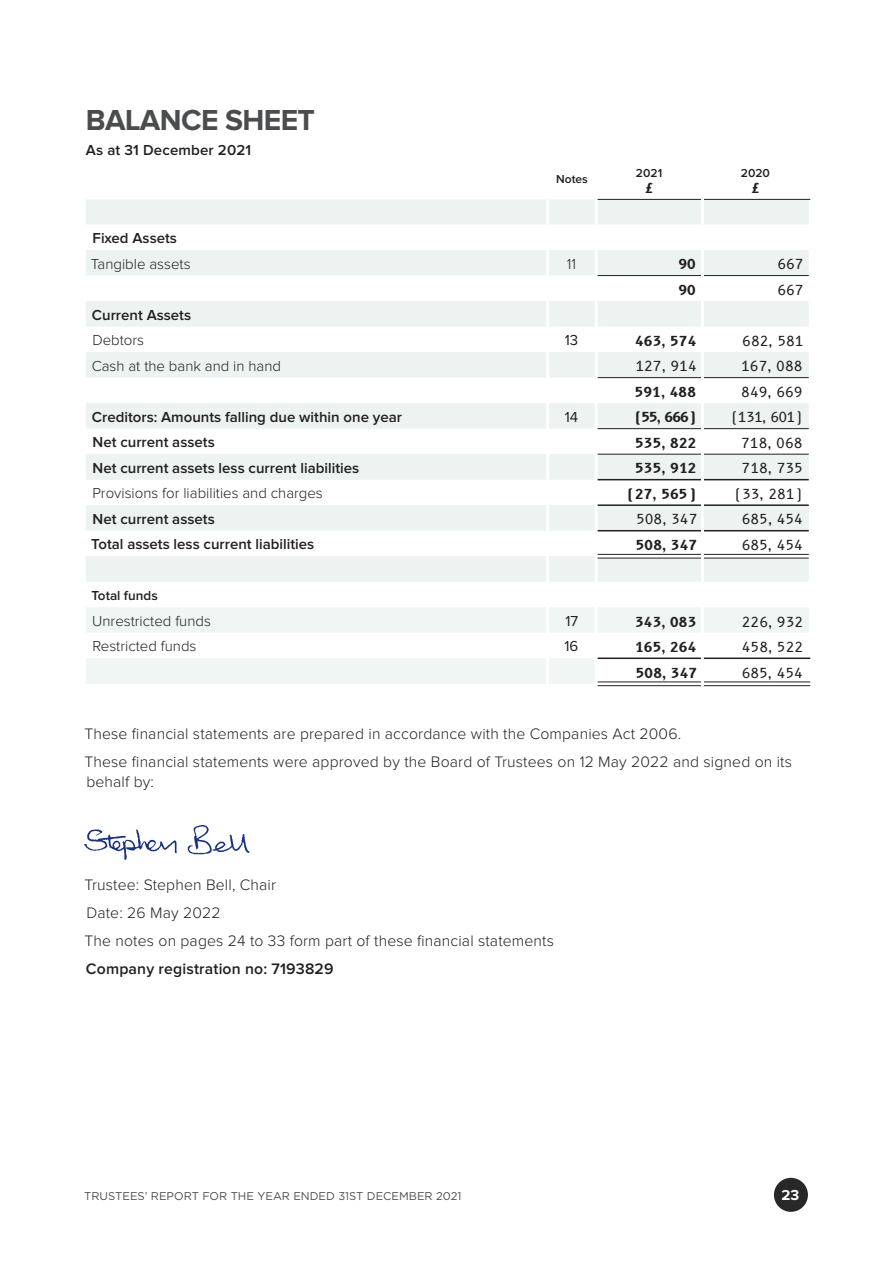
<style>
.page{position:relative;width:893px;height:1263px;background:#fff}
.page>*{position:absolute;margin:0;border:0;box-sizing:border-box;transform-origin:0 0}
.t1{font:700 30px "Proxima Nova";letter-spacing:-.02em;color:#4b4c4d}
.t2{font:300 15.75px/28px "Proxima Nova";letter-spacing:.01em;color:#231f20}
.t3{font:600 15.75px "Proxima Nova";letter-spacing:.01em;color:#231f20}
.t4{font:600 15px "Proxima Nova";color:#231f20}
.t5{font:300 15px "Proxima Nova";color:#231f20}
.t6{font:15px "Proxima Nova";color:#231f20}
.t7{font:700 15px "Proxima Nova";color:#fff}
.t8{font:13.5px "B612 Mono";color:#231f20}
.t9{font:700 13.5px "B612 Mono";color:#231f20}
.t10{font:600 13.5px "Proxima Nova";color:#231f20}
.t11{font:600 12px "Proxima Nova";color:#231f20}
.t12{font:11.25px "Gotham";color:#4b4c4d}
</style>
<div class="page">
<svg style="left:86px;top:199px;width:723px;height:383px;fill:#ecf3f1"></svg>
<svg style="left:86px;top:607px;width:723px;height:77px;fill:#f0f6f4"></svg>
<svg style="left:598px;top:555px;width:103px;height:3px"></svg>
<svg style="left:704px;top:555px;width:105px;height:3px"></svg>
<svg style="left:598px;top:682px;width:103px;height:2px"></svg>
<svg style="left:704px;top:682px;width:106px;height:2px"></svg>
<hr style="left:546px;top:199px;width:3px;height:26px;background:#fff">
<hr style="left:595px;top:199px;width:3px;height:26px;background:#fff">
<hr style="left:546px;top:225px;width:3px;height:25px;background:#fff">
<hr style="left:595px;top:225px;width:3px;height:25px;background:#fff">
<hr style="left:546px;top:250px;width:3px;height:26px;background:#fff">
<hr style="left:595px;top:250px;width:3px;height:26px;background:#fff">
<hr style="left:546px;top:276px;width:3px;height:25px;background:#fff">
<hr style="left:595px;top:276px;width:3px;height:25px;background:#fff">
<hr style="left:546px;top:301px;width:3px;height:26px;background:#fff">
<hr style="left:595px;top:301px;width:3px;height:26px;background:#fff">
<hr style="left:546px;top:327px;width:3px;height:25px;background:#fff">
<hr style="left:595px;top:327px;width:3px;height:25px;background:#fff">
<hr style="left:546px;top:352px;width:3px;height:26px;background:#fff">
<hr style="left:595px;top:352px;width:3px;height:26px;background:#fff">
<hr style="left:546px;top:378px;width:3px;height:25px;background:#fff">
<hr style="left:595px;top:378px;width:3px;height:25px;background:#fff">
<hr style="left:546px;top:403px;width:3px;height:26px;background:#fff">
<hr style="left:595px;top:403px;width:3px;height:26px;background:#fff">
<hr style="left:546px;top:429px;width:3px;height:25px;background:#fff">
<hr style="left:595px;top:429px;width:3px;height:25px;background:#fff">
<hr style="left:546px;top:454px;width:3px;height:26px;background:#fff">
<hr style="left:595px;top:454px;width:3px;height:26px;background:#fff">
<hr style="left:546px;top:480px;width:3px;height:25px;background:#fff">
<hr style="left:595px;top:480px;width:3px;height:25px;background:#fff">
<hr style="left:546px;top:505px;width:3px;height:26px;background:#fff">
<hr style="left:595px;top:505px;width:3px;height:26px;background:#fff">
<hr style="left:546px;top:531px;width:3px;height:25px;background:#fff">
<hr style="left:595px;top:531px;width:3px;height:25px;background:#fff">
<hr style="left:546px;top:556px;width:3px;height:26px;background:#fff">
<hr style="left:595px;top:556px;width:3px;height:26px;background:#fff">
<hr style="left:546px;top:607px;width:3px;height:26px;background:#fff">
<hr style="left:595px;top:607px;width:3px;height:26px;background:#fff">
<hr style="left:546px;top:633px;width:3px;height:25px;background:#fff">
<hr style="left:595px;top:633px;width:3px;height:25px;background:#fff">
<hr style="left:546px;top:658px;width:3px;height:26px;background:#fff">
<hr style="left:598px;top:504px;width:103px;height:2px;background:#231f20">
<hr style="left:704px;top:504px;width:105px;height:2px;background:#231f20">
<hr style="left:598px;top:530px;width:103px;height:1px;background:#231f20">
<hr style="left:704px;top:530px;width:105px;height:1px;background:#231f20">
<hr style="left:598px;top:479px;width:103px;height:1px;background:#231f20">
<hr style="left:704px;top:479px;width:105px;height:1px;background:#231f20">
<hr style="left:598px;top:199px;width:103px;height:1px;background:#231f20">
<hr style="left:704px;top:199px;width:106px;height:1px;background:#231f20">
<hr style="left:598px;top:275px;width:103px;height:1px;background:#231f20">
<hr style="left:704px;top:275px;width:105px;height:1px;background:#231f20">
<hr style="left:598px;top:377px;width:103px;height:1px;background:#231f20">
<hr style="left:704px;top:377px;width:105px;height:1px;background:#231f20">
<hr style="left:598px;top:428px;width:103px;height:1px;background:#231f20">
<hr style="left:704px;top:428px;width:105px;height:1px;background:#231f20">
<hr style="left:598px;top:454px;width:103px;height:1px;background:#231f20">
<hr style="left:704px;top:454px;width:105px;height:1px;background:#231f20">
<hr style="left:598px;top:554px;width:103px;height:1px;background:#231f20">
<hr style="left:598px;top:558px;width:103px;height:1px;background:#231f20">
<hr style="left:704px;top:554px;width:105px;height:1px;background:#231f20">
<hr style="left:704px;top:558px;width:105px;height:1px;background:#231f20">
<hr style="left:701px;top:199px;width:3px;height:26px;background:#fff">
<hr style="left:701px;top:225px;width:3px;height:25px;background:#fff">
<hr style="left:701px;top:250px;width:3px;height:26px;background:#fff">
<hr style="left:701px;top:276px;width:3px;height:25px;background:#fff">
<hr style="left:701px;top:301px;width:3px;height:26px;background:#fff">
<hr style="left:701px;top:327px;width:3px;height:25px;background:#fff">
<hr style="left:701px;top:352px;width:3px;height:26px;background:#fff">
<hr style="left:701px;top:378px;width:3px;height:25px;background:#fff">
<hr style="left:701px;top:403px;width:3px;height:26px;background:#fff">
<hr style="left:701px;top:429px;width:3px;height:25px;background:#fff">
<hr style="left:701px;top:454px;width:3px;height:26px;background:#fff">
<hr style="left:701px;top:480px;width:3px;height:25px;background:#fff">
<hr style="left:701px;top:505px;width:3px;height:26px;background:#fff">
<hr style="left:701px;top:531px;width:3px;height:25px;background:#fff">
<hr style="left:701px;top:556px;width:3px;height:26px;background:#fff">
<hr style="left:595px;top:658px;width:3px;height:26px;background:#fff">
<hr style="left:598px;top:657px;width:103px;height:2px;background:#231f20">
<hr style="left:704px;top:657px;width:106px;height:2px;background:#231f20">
<hr style="left:807px;top:659px;width:3px;height:22px;background:#fff">
<hr style="left:598px;top:681px;width:103px;height:1px;background:#231f20">
<hr style="left:598px;top:685px;width:103px;height:1px;background:#231f20">
<hr style="left:704px;top:681px;width:106px;height:1px;background:#231f20">
<hr style="left:704px;top:685px;width:106px;height:1px;background:#231f20">
<hr style="left:701px;top:607px;width:3px;height:26px;background:#fff">
<hr style="left:701px;top:633px;width:3px;height:25px;background:#fff">
<hr style="left:701px;top:658px;width:3px;height:26px;background:#fff">
<svg style="left:84px;top:825px;width:166px;height:35px"></svg>
<div style="left:774px;top:1178px;width:34px;height:34px;background:#282828;border-radius:50%"></div>
<h1 class="t1" style="left:86px;top:106px;width:231px">BALANCE SHEET</h1>
<p class="t4" style="left:86px;top:143px;width:167px">As at 31 December 2021</p>
<p class="t11" style="left:556px;top:173px;width:33px">Notes</p>
<p class="t11" style="left:636px;top:168px;width:28px">2021</p>
<p class="t9" style="left:645px;top:180px;width:10px">£</p>
<p class="t11" style="left:741px;top:168px;width:31px">2020</p>
<p class="t9" style="left:751px;top:180px;width:10px">£</p>
<p class="t4" style="left:93px;top:231px;width:86px">Fixed Assets</p>
<p class="t5" style="left:91px;top:257px;width:101px">Tangible assets</p>
<p class="t5" style="left:567px;top:257px;width:11px">11</p>
<p class="t9" style="left:678px;top:256px;width:19px">90</p>
<p class="t8" style="left:777px;top:256px;width:28px">667</p>
<p class="t9" style="left:678px;top:282px;width:19px">90</p>
<p class="t8" style="left:777px;top:282px;width:28px">667</p>
<p class="t4" style="left:92px;top:308px;width:101px">Current Assets</p>
<p class="t5" style="left:92px;top:333px;width:53px">Debtors</p>
<p class="t6" style="left:565px;top:333px;width:15px">13</p>
<p class="t9" style="left:635px;top:333px;width:63px">463,574</p>
<p class="t8" style="left:742px;top:333px;width:63px">682,581</p>
<p class="t5" style="left:92px;top:359px;width:191px">Cash at the bank and in hand</p>
<p class="t8" style="left:635px;top:358px;width:63px">127,914</p>
<p class="t8" style="left:741px;top:358px;width:63px">167,088</p>
<p class="t9" style="left:635px;top:384px;width:63px">591,488</p>
<p class="t8" style="left:741px;top:384px;width:63px">849,669</p>
<p class="t4" style="left:92px;top:410px;width:312px">Creditors: Amounts falling due within one year</p>
<p class="t6" style="left:565px;top:410px;width:15px">14</p>
<p class="t9" style="left:634px;top:409px;width:64px">(55,666)</p>
<p class="t8" style="left:730px;top:409px;width:75px">(131,601)</p>
<p class="t4" style="left:93px;top:435px;width:124px">Net current assets</p>
<p class="t9" style="left:635px;top:435px;width:63px">535,822</p>
<p class="t8" style="left:741px;top:435px;width:63px">718,068</p>
<p class="t4" style="left:93px;top:461px;width:268px">Net current assets less current liabilities</p>
<p class="t9" style="left:635px;top:460px;width:63px">535,912</p>
<p class="t8" style="left:742px;top:460px;width:63px">718,735</p>
<p class="t5" style="left:92px;top:486px;width:232px">Provisions for liabilities and charges</p>
<p class="t9" style="left:626px;top:486px;width:72px">(27,565)</p>
<p class="t8" style="left:733px;top:486px;width:72px">(33,281)</p>
<p class="t4" style="left:93px;top:512px;width:124px">Net current assets</p>
<p class="t8" style="left:636px;top:511px;width:63px">508,347</p>
<p class="t8" style="left:742px;top:511px;width:63px">685,454</p>
<p class="t4" style="left:91px;top:537px;width:224px">Total assets less current liabilities</p>
<p class="t9" style="left:636px;top:537px;width:63px">508,347</p>
<p class="t8" style="left:742px;top:537px;width:63px">685,454</p>
<p class="t10" style="left:92px;top:589px;width:68px">Total funds</p>
<p class="t5" style="left:92px;top:614px;width:120px">Unrestricted funds</p>
<p class="t6" style="left:565px;top:614px;width:14px">17</p>
<p class="t9" style="left:635px;top:613px;width:63px">343,083</p>
<p class="t8" style="left:742px;top:613px;width:63px">226,932</p>
<p class="t5" style="left:92px;top:640px;width:106px">Restricted funds</p>
<p class="t6" style="left:564px;top:640px;width:15px">16</p>
<p class="t9" style="left:635px;top:639px;width:63px">165,264</p>
<p class="t8" style="left:742px;top:639px;width:63px">458,522</p>
<p class="t9" style="left:636px;top:664px;width:63px">508,347</p>
<p class="t8" style="left:742px;top:664px;width:63px">685,454</p>
<p class="t2" style="left:84px;top:720px;width:709px">These financial statements are prepared in accordance with the Companies Act 2006.<br>These financial statements were approved by the Board of Trustees on 12 May 2022 and signed on its</p>
<p class="t2" style="left:86px;top:768px;width:69px">behalf by:</p>
<p class="t2" style="left:84px;top:871px;width:471px">Trustee: Stephen Bell, Chair<br>Date: 26 May 2022<br>The notes on pages 24 to 33 form part of these financial statements</p>
<p class="t3" style="left:86px;top:962px;width:249px">Company registration no: 7193829</p>
<p class="t12" style="left:84px;top:1190px;width:379px">TRUSTEES’ REPORT FOR THE YEAR ENDED 31ST DECEMBER 2021</p>
<p class="t7" style="left:781px;top:1188px;width:19px">23</p>
</div>
